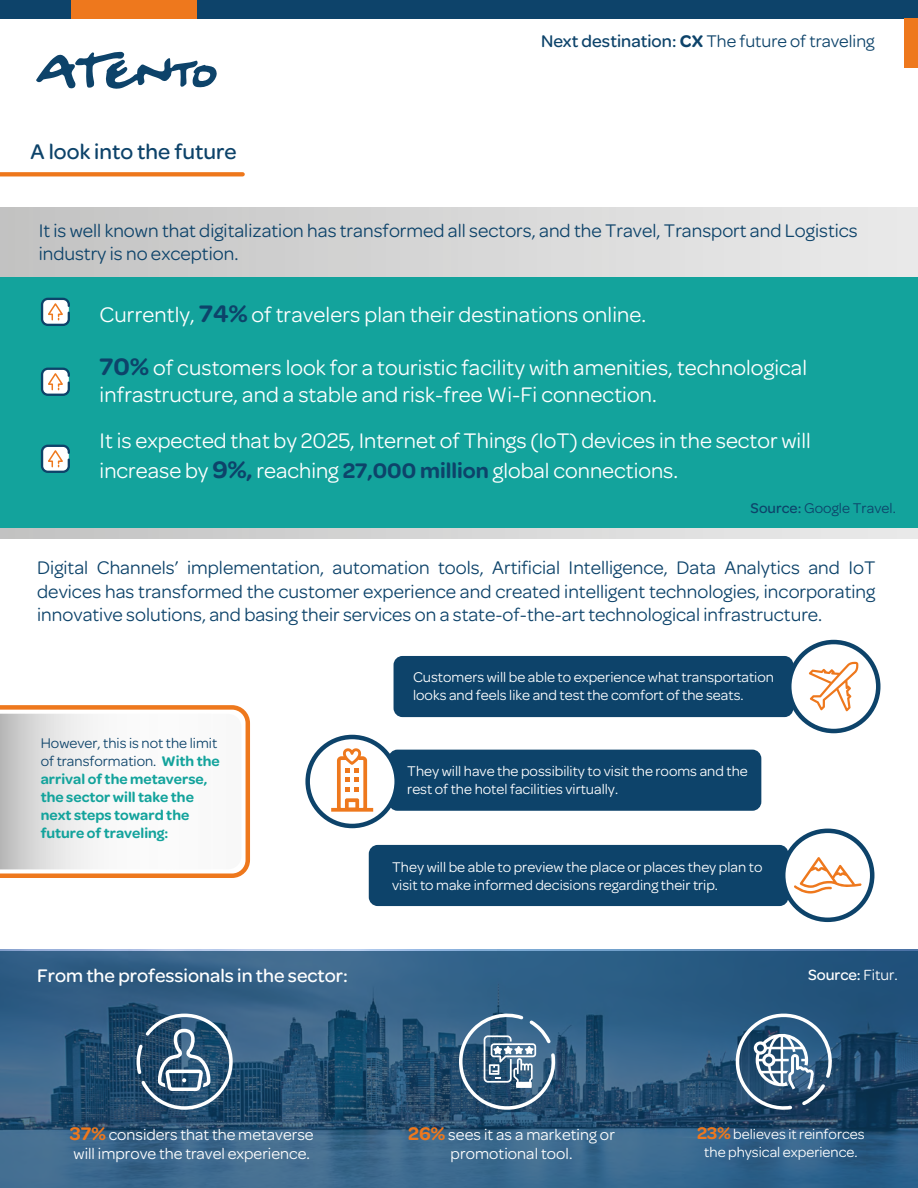
<style>
.page{position:relative;width:918px;height:1188px;background:#fff}
.page>*{position:absolute;margin:0;border:0;box-sizing:border-box;transform-origin:0 0}
.t1{font:22.5px/27px "Omnes";letter-spacing:.005em;color:#fff}
.t2{font:500 22.5px "Omnes";letter-spacing:.005em;color:#0d436a}
.t3{font:19.5px/23.4px "Omnes";color:#0d436a}
.t4{font:500 19.5px "Omnes";color:#fff}
.t5{font:18px "Omnes";color:#0d436a}
.t6{font:16.5px/19.8px "Omnes";color:#fff}
.t7{font:500 15.75px "Omnes";color:#fff}
.t8{font:15px/18px "Omnes";color:#fff}
.t9{font:600 15px/18px "Omnes";color:#13a39c}
.t10{font:15px "Omnes";letter-spacing:.005em;color:#0d436a}
.s1{font-weight:500}
.s2{font-weight:600}
.s3{font-weight:600;font-size:25.5px;color:#0d436a}
.s4{font-weight:600;color:#0d436a}
.s5{font-weight:400;color:#0d436a}
.s6{font-weight:400}
.s7{font-weight:600;font-size:19.5px;color:#ee781d}
.s8{font-weight:600;font-size:18px;color:#ee781d}
</style>
<div class="page">
<div style="left:0;top:0;width:918px;height:18px;background:#0d436a"></div>
<div style="left:71px;top:0;width:126px;height:18px;background:#ee781d"></div>
<svg style="left:36px;top:52px;width:181px;height:37px"></svg>
<div style="left:905px;top:18px;width:13px;height:50px;background:#ee781d"></div>
<svg style="left:0;top:172px;width:243px;height:4px"></svg>
<div style="left:0;top:207px;width:918px;height:331px;background:linear-gradient(to right,#bec2c1,#e5e9e9)"></div>
<svg style="left:0;top:951px;width:917px;height:237px;background:#2e5b80"></svg>
<div style="left:0;top:277px;width:918px;height:250px;background:#13a39c"></div>
<div style="left:394px;top:656px;width:399px;height:61px;background:#0d436a;border-radius:9px"></div>
<div style="left:388px;top:750px;width:373px;height:61px;background:#0d436a;border-radius:9px"></div>
<div style="left:369px;top:845px;width:419px;height:61px;background:#0d436a;border-radius:9px"></div>
<svg style="left:41px;top:298px;width:29px;height:28px"></svg>
<svg style="left:41px;top:368px;width:29px;height:28px"></svg>
<svg style="left:41px;top:445px;width:29px;height:28px"></svg>
<div style="left:783px;top:831px;width:89px;height:89px;background:#fff;border-radius:50%"></div>
<div style="left:781px;top:829px;width:93px;height:93px;border:4px solid #0d436a;border-radius:50%"></div>
<svg style="left:308px;top:737px;width:89px;height:89px"></svg>
<div style="left:305px;top:735px;width:94px;height:93px;border:4px solid #0d436a;border-radius:50%"></div>
<div style="left:789px;top:642px;width:89px;height:89px;background:#fff;border-radius:50%"></div>
<div style="left:787px;top:640px;width:94px;height:93px;border:4px solid #0d436a;border-radius:50%"></div>
<svg style="left:135px;top:1012px;width:99px;height:100px;background:#4a6c87"></svg>
<svg style="left:794px;top:857px;width:68px;height:37px"></svg>
<svg style="left:728px;top:1006px;width:106px;height:105px;background:#4e718f"></svg>
<svg style="left:451px;top:1011px;width:105px;height:106px;background:#4f728f"></svg>
<svg style="left:331px;top:748px;width:42px;height:64px"></svg>
<svg style="left:809px;top:661px;width:50px;height:50px"></svg>
<svg style="left:0;top:705px;width:250px;height:173px"></svg>
<p class="t2" style="left:31px;top:136px;width:208px">A look into the future</p>
<p class="t5" style="left:541px;top:29px;width:335px"><span class="s1">Next destination:</span> <span class="s2">CX</span> The future of traveling</p>
<p class="t3" style="left:39px;top:217px;width:821px">It is well known that digitalization has transformed all sectors, and the Travel, Transport and Logistics industry is no exception.</p>
<p class="t1" style="left:100px;top:300px;width:548px">Currently, <span class="s3">74%</span> of travelers plan their destinations online.</p>
<p class="t1" style="left:100px;top:352px;width:709px"><span class="s3">70%</span> of customers look for a touristic facility with amenities, technological infrastructure, and a stable and risk-free Wi-Fi connection.</p>
<p class="t1" style="left:100px;top:424px;width:713px;line-height:30.6px">It is expected that by 2025, Internet of Things (IoT) devices in the sector will increase by <span class="s3">9%,</span> reaching <span class="s4">27,000 million</span> global connections.</p>
<p class="t10" style="left:751px;top:498px;width:147px"><span class="s1">Source:</span> Google Travel.</p>
<p class="t3" style="left:37px;top:555px;width:840px;text-align:justify">Digital Channels’ implementation, automation tools, Artificial Intelligence, Data Analytics and IoT devices has transformed the customer experience and created intelligent technologies, incorporating innovative solutions, and basing their services on a state-of-the-art technological infrastructure.</p>
<p class="t9" style="left:41px;top:733px;width:181px"><span class="s5">However, this is not the limit of transformation.</span> With the arrival of the metaverse, the sector will take the next steps toward the future of traveling:</p>
<p class="t4" style="left:37px;top:962px;width:312px">From the professionals in the sector:</p>
<p class="t8" style="left:413px;top:667px;width:362px">Customers will be able to experience what transportation looks and feels like and test the comfort of the seats.</p>
<p class="t8" style="left:407px;top:761px;width:342px">They will have the possibility to visit the rooms and the rest of the hotel facilities virtually.</p>
<p class="t8" style="left:392px;top:857px;width:372px">They will be able to preview the place or places they plan to visit to make informed decisions regarding their trip.</p>
<p class="t7" style="left:808px;top:964px;width:91px">Source: <span class="s6">Fitur.</span></p>
<p class="t6" style="left:70px;top:1123px;width:245px"><span class="s7">37%</span> considers that the metaverse will improve the travel experience.</p>
<p class="t6" style="left:408px;top:1123px;width:208px;text-align:center"><span class="s7">26%</span> sees it as a marketing or promotional tool.</p>
<p class="t8" style="left:697px;top:1124px;width:169px;text-align:center"><span class="s8">23%</span> believes it reinforces the physical experience.</p>
</div>
